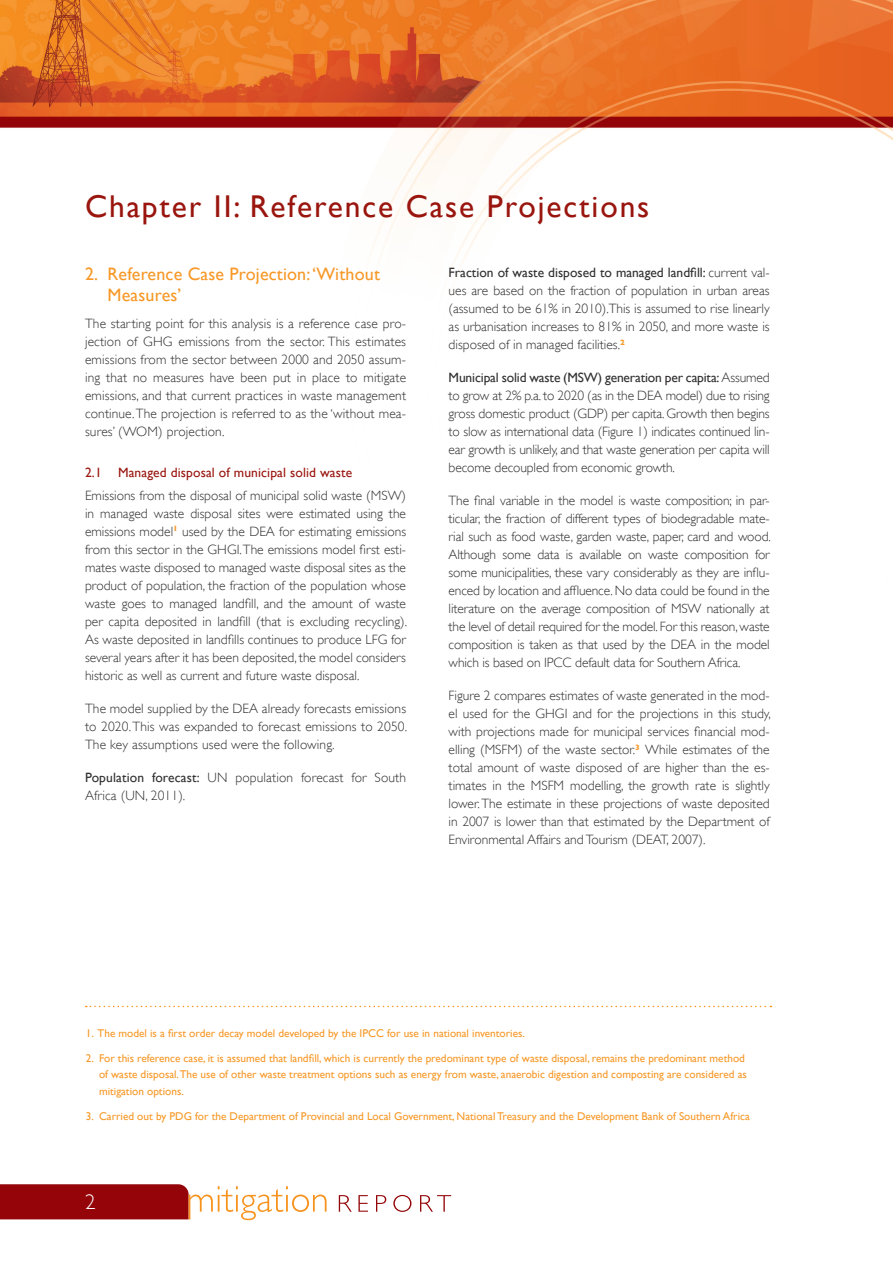
<style>
.page{position:relative;width:893px;height:1263px;background:#fff}
.page>*{position:absolute;margin:0;border:0;box-sizing:border-box;transform-origin:0 0}
.Big_main_heading{font:31.5px "Gill Sans";letter-spacing:.06em;color:#99150e}
.t1{font:300 21px "Gill Sans";color:#fff}
._1__heading_in_text{font:18px/21px "Gill Sans";letter-spacing:.01em;color:#f79827}
.body_copy{font:300 13.5px/18px "Gill Sans";color:#312f30;text-align:justify}
._1_2_heading{font:13.5px "Gill Sans";letter-spacing:.01em;color:#99150e}
.body_copy-2{font:11.25px/16.5px "Gill Sans";color:#f79827}
.s1{font-weight:400}
</style>
<div class="page">
<img style="left:0;top:0;width:295px;height:128px">
<svg style="left:295px;top:0;width:598px;height:252px"></svg>
<svg style="left:390px;top:44px;width:503px;height:224px"></svg>
<svg style="left:339px;top:1195px;width:112px;height:17px"></svg>
<svg style="left:0;top:1184px;width:327px;height:36px"></svg>
<svg style="left:86px;top:1006px;width:685px;height:1px"></svg>
<p class="Big_main_heading" style="left:85px;top:188px;width:566px">Chapter II: Reference Case Projections</p>
<p class="_1__heading_in_text" style="left:108px;top:264px;width:274px;text-indent:-22px">2. Reference Case Projection: ‘Without<br>Measures’</p>
<p class="body_copy" style="left:85px;top:314px;width:323px">The starting point for this analysis is a reference case pro&shy;jection of GHG emissions from the sector. This estimates emissions from the sector between 2000 and 2050 assum&shy;ing that no measures have been put in place to mitigate emissions, and that current practices in waste management continue. The projection is referred to as the ‘without mea&shy;sures’ (WOM) projection.</p>
<p class="_1_2_heading" style="left:85px;top:465px;width:269px">2.1 Managed disposal of municipal solid waste</p>
<p class="body_copy" style="left:85px;top:486px;width:324px">Emissions from the disposal of municipal solid waste (MSW) in managed waste disposal sites were estimated using the emissions model<sup>1</sup> used by the DEA for estimating emissions from this sector in the GHGI. The emissions model first esti&shy;mates waste disposed to managed waste disposal sites as the product of population, the fraction of the population whose waste goes to managed landfill, and the amount of waste per capita deposited in landfill (that is excluding recycling).<br>As waste deposited in landfills continues to produce LFG for several years after it has been deposited, the model considers historic as well as current and future waste disposal.</p>
<p class="body_copy" style="left:85px;top:699px;width:324px">The model supplied by the DEA already forecasts emissions to 2020. This was expanded to forecast emissions to 2050.<br>The key assumptions used were the following.</p>
<p class="body_copy" style="left:85px;top:768px;width:323px"><span class="s1">Population forecast:</span> UN population forecast for South<br>Africa (UN, 2011).</p>
<p class="body_copy" style="left:449px;top:263px;width:323px"><span class="s1">Fraction of waste disposed to managed landfill:</span> current val&shy;ues are based on the fraction of population in urban areas (assumed to be 61% in 2010).This is assumed to rise linearly as urbanisation increases to 81% in 2050, and more waste is disposed of in managed facilities.<sup>2</sup></p>
<p class="body_copy" style="left:449px;top:368px;width:323px"><span class="s1">Municipal solid waste (MSW) generation per capita:</span> Assumed to grow at 2% p.a. to 2020 (as in the DEA model) due to rising gross domestic product (GDP) per capita. Growth then begins to slow as international data (Figure 1) indicates continued lin&shy;ear growth is unlikely, and that waste generation per capita will become decoupled from economic growth.</p>
<p class="body_copy" style="left:449px;top:491px;width:324px">The final variable in the model is waste composition; in par&shy;ticular, the fraction of different types of biodegradable mate&shy;rial such as food waste, garden waste, paper, card and wood.<br>Although some data is available on waste composition for some municipalities, these vary considerably as they are influ&shy;enced by location and affluence. No data could be found in the literature on the average composition of MSW nationally at the level of detail required for the model. For this reason, waste composition is taken as that used by the DEA in the model which is based on IPCC default data for Southern Africa.</p>
<p class="body_copy" style="left:449px;top:686px;width:324px">Figure 2 compares estimates of waste generated in the mod&shy;el used for the GHGI and for the projections in this study, with projections made for municipal services financial mod&shy;elling (MSFM) of the waste sector.<sup>3</sup> While estimates of the total amount of waste disposed of are higher than the es&shy;timates in the MSFM modelling, the growth rate is slightly lower. The estimate in these projections of waste deposited in 2007 is lower than that estimated by the Department of Environmental Affairs and Tourism (DEAT, 2007).</p>
<p class="body_copy-2" style="left:86px;top:1025px;width:441px">1. The model is a first order decay model developed by the IPCC for use in national inventories.</p>
<p class="body_copy-2" style="left:99px;top:1050px;width:649px;text-indent:-13px">2. For this reference case, it is assumed that landfill, which is currently the predominant type of waste disposal, remains the predominant method of waste disposal.The use of other waste treatment options such as energy from waste, anaerobic digestion and composting are considered as mitigation options.</p>
<p class="body_copy-2" style="left:86px;top:1108px;width:666px">3. Carried out by PDG for the Department of Provincial and Local Government, National Treasury and the Development Bank of Southern Africa</p>
<h2 class="t1" style="left:85px;top:1186px;width:12px">2</h2>
</div>
